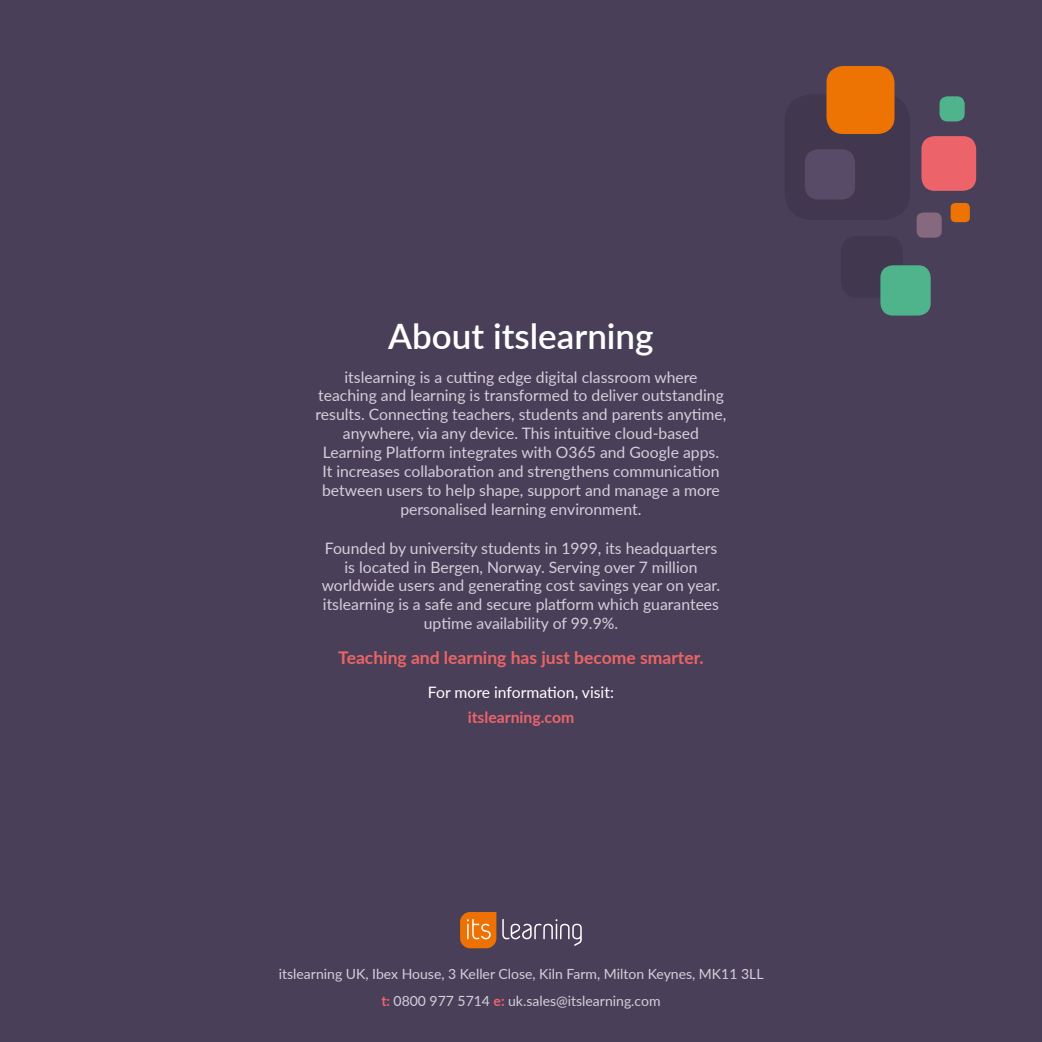
<style>
.page{position:relative;width:1042px;height:1042px;background:#493f59}
.page>*{position:absolute;margin:0;border:0;box-sizing:border-box;transform-origin:0 0}
.t1{font:600 35px "Lato";color:#fff}
.t2{font:700 17.5px "Lato";color:#ec6465}
.t3{font:15.75px/18.9px "Lato";color:#d7ceda;text-align:center}
.t4{font:15.75px "Lato";color:#fff}
.t5{font:700 15.75px "Lato";color:#ec646a}
.t6{font:14px/26.8px "Lato";color:#d7ceda;text-align:center}
.s1{font-weight:700;color:#ec646a}
</style>
<div class="page">
<svg style="left:460px;top:912px;width:36px;height:36px"></svg>
<svg style="left:502px;top:919px;width:80px;height:27px"></svg>
<div style="left:950px;top:203px;width:20px;height:19px;background:#ed7303;border-radius:5px"></div>
<div style="left:784px;top:94px;width:126px;height:126px;background:#413850;border-radius:27px"></div>
<div style="left:939px;top:96px;width:25px;height:25px;background:#4fb38c;border-radius:8px"></div>
<div style="left:826px;top:66px;width:68px;height:68px;background:#ed7303;border-radius:17px"></div>
<div style="left:841px;top:236px;width:62px;height:62px;background:#413850;border-radius:16px"></div>
<div style="left:805px;top:149px;width:50px;height:51px;background:#574b67;border-radius:13px"></div>
<div style="left:916px;top:212px;width:26px;height:26px;background:#86697e;border-radius:7px"></div>
<div style="left:921px;top:136px;width:55px;height:55px;background:#ec646a;border-radius:13px"></div>
<div style="left:880px;top:265px;width:50px;height:50px;background:#4fb38c;border-radius:12px"></div>
<h1 class="t1" style="left:388px;top:310px;width:267px">About itslearning</h1>
<p class="t3" style="left:315px;top:367px;width:412px">itslearning is a cutting edge digital classroom where teaching and learning is transformed to deliver outstanding results. Connecting teachers, students and parents anytime, anywhere, via any device. This intuitive cloud-based Learning Platform integrates with O365 and Google apps.<br>It increases collaboration and strengthens communication between users to help shape, support and manage a more personalised learning environment.</p>
<p class="t3" style="left:322px;top:538px;width:400px">Founded by university students in 1999, its headquarters is located in Bergen, Norway. Serving over 7 million worldwide users and generating cost savings year on year. itslearning is a safe and secure platform which guarantees uptime availability of 99.9%.</p>
<p class="t2" style="left:338px;top:644px;width:367px">Teaching and learning has just become smarter.</p>
<p class="t4" style="left:428px;top:681px;width:188px">For more information, visit:</p>
<p class="t5" style="left:468px;top:705px;width:108px">itslearning.com</p>
<p class="t6" style="left:279px;top:960px;width:486px">itslearning UK, Ibex House, 3 Keller Close, Kiln Farm, Milton Keynes, MK11 3LL <span class="s1">t:</span> 0800 977 5714 <span class="s1">e:</span> uk.sales@itslearning.com</p>
</div>
